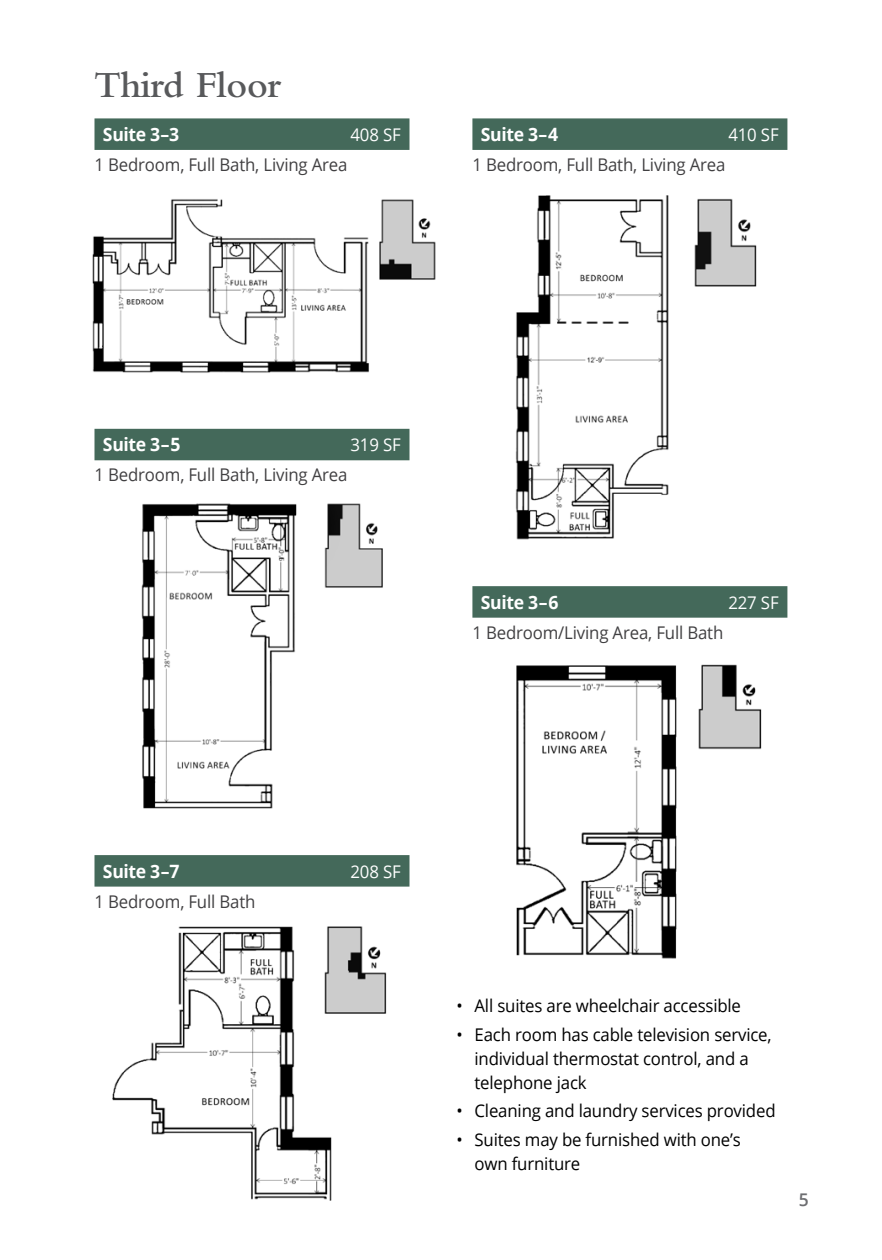
<style>
.page{position:relative;width:882px;height:1260px;background:#fff}
.page>*{position:absolute;margin:0;border:0;box-sizing:border-box;transform-origin:0 0}
.t1{font:600 38.5px "Bembo Std";letter-spacing:-.01em;color:#58595b}
.t2{font:700 18.38px "Open Sans";letter-spacing:-.02em;color:#fff;scale:.96 1}
.t3{font:17.5px/24.2px "Open Sans";letter-spacing:-.01em;color:#000;scale:.96 1}
.t4{font:17.5px "Open Sans";letter-spacing:-.01em;color:#414042;scale:.96 1}
.t5{font:17.5px "Open Sans";letter-spacing:-.01em;color:#fff;scale:.96 1}
.t6{font:600 17.5px "Open Sans";color:#6d6e71}
</style>
<div class="page">
<img style="left:92px;top:199px;width:344px;height:174px">
<img style="left:141px;top:503px;width:242px;height:306px">
<img style="left:112px;top:926px;width:275px;height:275px">
<div style="left:94px;top:118px;width:316px;height:32px;background:#44695a"></div>
<div style="left:94px;top:429px;width:316px;height:31px;background:#44695a"></div>
<div style="left:94px;top:855px;width:316px;height:32px;background:#44695a"></div>
<img style="left:516px;top:664px;width:246px;height:295px">
<div style="left:472px;top:118px;width:315px;height:32px;background:#44695a"></div>
<div style="left:472px;top:586px;width:315px;height:32px;background:#44695a"></div>
<img style="left:515px;top:195px;width:242px;height:345px">
<h1 class="t1" style="left:94px;top:64px;width:188px">Third Floor</h1>
<p class="t2" style="left:103px;top:121px;width:81px">Suite 3–3</p>
<p class="t5" style="left:351px;top:123px;width:54px">408 SF</p>
<p class="t4" style="left:95px;top:153px;width:265px">1 Bedroom, Full Bath, Living Area</p>
<p class="t2" style="left:481px;top:121px;width:82px">Suite 3–4</p>
<p class="t5" style="left:728px;top:123px;width:54px">410 SF</p>
<p class="t4" style="left:472px;top:153px;width:265px">1 Bedroom, Full Bath, Living Area</p>
<p class="t2" style="left:103px;top:432px;width:82px">Suite 3–5</p>
<p class="t5" style="left:351px;top:433px;width:54px">319 SF</p>
<p class="t4" style="left:95px;top:463px;width:265px">1 Bedroom, Full Bath, Living Area</p>
<p class="t2" style="left:481px;top:589px;width:82px">Suite 3–6</p>
<p class="t5" style="left:728px;top:591px;width:54px">227 SF</p>
<p class="t4" style="left:472px;top:620px;width:263px">1 Bedroom/Living Area, Full Bath</p>
<p class="t2" style="left:103px;top:858px;width:81px">Suite 3–7</p>
<p class="t5" style="left:351px;top:859px;width:54px">208 SF</p>
<p class="t4" style="left:95px;top:889px;width:169px">1 Bedroom, Full Bath</p>
<p class="t3" style="left:456px;top:993px;width:298px">• All suites are wheelchair accessible</p>
<p class="t3" style="left:475px;top:1022px;width:311px;text-indent:-18px">• Each room has cable television service, individual thermostat control, and a telephone jack</p>
<p class="t3" style="left:456px;top:1098px;width:334px">• Cleaning and laundry services provided</p>
<p class="t3" style="left:475px;top:1127px;width:279px;text-indent:-18px">• Suites may be furnished with one’s own furniture</p>
<p class="t6" style="left:799px;top:1187px;width:11px">5</p>
</div>
